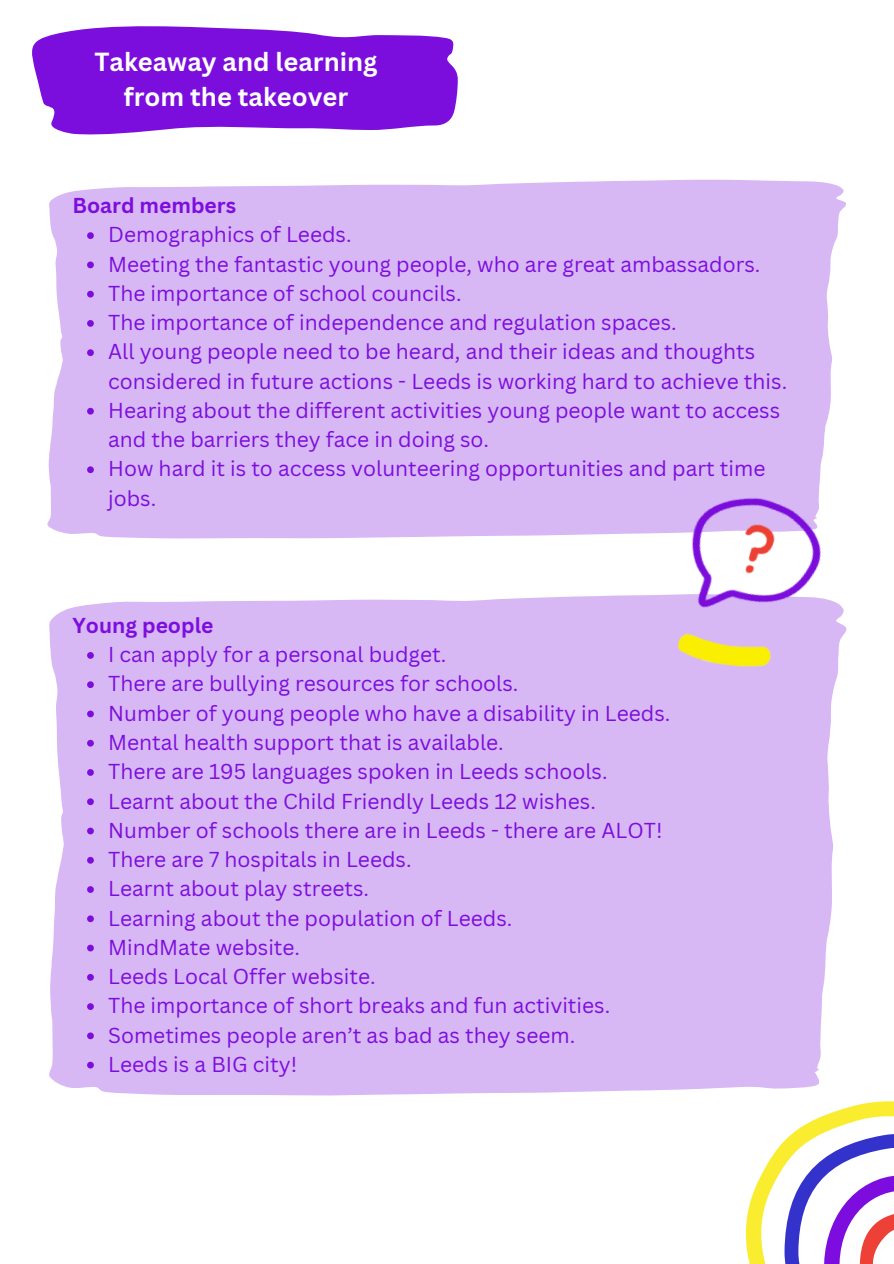
<style>
.page{position:relative;width:894px;height:1264px;background:#fff}
.page>*{position:absolute;margin:0;border:0;box-sizing:border-box;transform-origin:0 0}
.t1{font:700 25.5px/34.8px "Canva Sans";color:#fff;text-align:center}
.t2{font:21px/29.2px "Canva Sans";color:#7d0dde}
.t3{font:700 21px "Canva Sans";color:#7d0dde}
</style>
<div class="page">
<svg style="left:745px;top:1101px;width:148px;height:162px"></svg>
<svg style="left:32px;top:26px;width:426px;height:109px;background:#8d2de1"></svg>
<div style="left:47px;top:180px;width:799px;height:358px;background:#d7b7f4"></div>
<div style="left:49px;top:595px;width:798px;height:500px;background:#d7b7f4"></div>
<img style="left:640px;top:471px;width:196px;height:223px">
<svg style="left:87px;top:232px;width:7px;height:7px"></svg>
<svg style="left:87px;top:261px;width:7px;height:7px"></svg>
<svg style="left:87px;top:291px;width:7px;height:6px"></svg>
<svg style="left:87px;top:320px;width:7px;height:7px"></svg>
<svg style="left:87px;top:349px;width:7px;height:7px"></svg>
<svg style="left:87px;top:408px;width:7px;height:6px"></svg>
<svg style="left:87px;top:466px;width:7px;height:7px"></svg>
<svg style="left:87px;top:652px;width:7px;height:6px"></svg>
<svg style="left:87px;top:681px;width:7px;height:7px"></svg>
<svg style="left:87px;top:710px;width:7px;height:7px"></svg>
<svg style="left:87px;top:739px;width:7px;height:7px"></svg>
<svg style="left:87px;top:769px;width:7px;height:6px"></svg>
<svg style="left:87px;top:798px;width:7px;height:7px"></svg>
<svg style="left:87px;top:827px;width:7px;height:7px"></svg>
<svg style="left:87px;top:856px;width:7px;height:7px"></svg>
<svg style="left:87px;top:886px;width:7px;height:6px"></svg>
<svg style="left:87px;top:915px;width:7px;height:7px"></svg>
<svg style="left:87px;top:944px;width:7px;height:7px"></svg>
<svg style="left:87px;top:973px;width:7px;height:7px"></svg>
<svg style="left:87px;top:1003px;width:7px;height:6px"></svg>
<svg style="left:87px;top:1032px;width:7px;height:7px"></svg>
<svg style="left:87px;top:1061px;width:7px;height:7px"></svg>
<h1 class="t1" style="left:94px;top:43px;width:284px">Takeaway and learning from the takeover</h1>
<h2 class="t3" style="left:72px;top:191px;width:165px">Board members</h2>
<p class="t2" style="left:108px;top:219px;width:245px">Demographics of Leeds.</p>
<p class="t2" style="left:108px;top:249px;width:653px">Meeting the fantastic young people, who are great ambassadors.</p>
<p class="t2" style="left:108px;top:278px;width:355px">The importance of school councils.</p>
<p class="t2" style="left:108px;top:307px;width:570px">The importance of independence and regulation spaces.</p>
<p class="t2" style="left:108px;top:336px;width:680px">All young people need to be heard, and their ideas and thoughts considered in future actions - Leeds is working hard to achieve this.</p>
<p class="t2" style="left:108px;top:395px;width:673px">Hearing about the different activities young people want to access and the barriers they face in doing so.</p>
<p class="t2" style="left:108px;top:453px;width:658px">How hard it is to access volunteering opportunities and part time jobs.</p>
<p class="t3" style="left:72px;top:610px;width:142px">Young people</p>
<h2 class="t2" style="left:108px;top:639px;width:339px">I can apply for a personal budget.</h2>
<p class="t2" style="left:108px;top:668px;width:411px">There are bullying resources for schools.</p>
<p class="t2" style="left:108px;top:698px;width:563px">Number of young people who have a disability in Leeds.</p>
<p class="t2" style="left:108px;top:727px;width:397px">Mental health support that is available.</p>
<p class="t2" style="left:108px;top:756px;width:500px">There are 195 languages spoken in Leeds schools.</p>
<p class="t2" style="left:108px;top:785px;width:489px">Learnt about the Child Friendly Leeds 12 wishes.</p>
<p class="t2" style="left:108px;top:815px;width:555px">Number of schools there are in Leeds - there are ALOT!</p>
<p class="t2" style="left:108px;top:844px;width:305px">There are 7 hospitals in Leeds.</p>
<p class="t2" style="left:108px;top:873px;width:262px">Learnt about play streets.</p>
<p class="t2" style="left:108px;top:902px;width:405px">Learning about the population of Leeds.</p>
<p class="t2" style="left:108px;top:932px;width:193px">MindMate website.</p>
<p class="t2" style="left:108px;top:961px;width:269px">Leeds Local Offer website.</p>
<p class="t2" style="left:108px;top:990px;width:503px">The importance of short breaks and fun activities.</p>
<p class="t2" style="left:108px;top:1019px;width:468px">Sometimes people aren’t as bad as they seem.</p>
<p class="t2" style="left:108px;top:1049px;width:190px">Leeds is a BIG city!</p>
</div>
